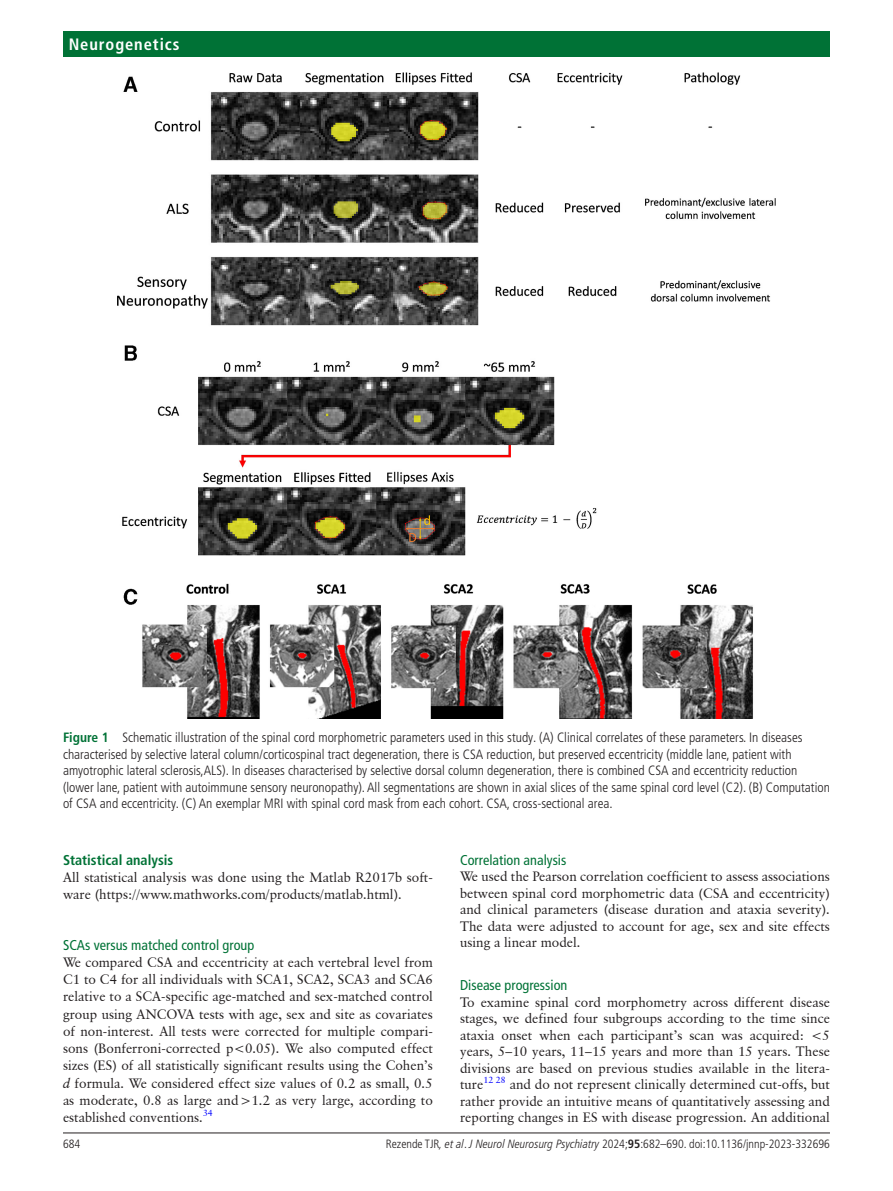
<style>
.page{position:relative;width:893px;height:1191px;background:#fff}
.page>*{position:absolute;margin:0;border:0;box-sizing:border-box;transform-origin:0 0}
.t1{font:700 condensed 16.5px "Frutiger LT Pro";letter-spacing:.055em;color:#fff}
.t2{font:condensed 14.25px "Frutiger LT Pro";color:#007236}
.t3{font:700 condensed 14.25px "Frutiger LT Pro";color:#007236}
.t4{font:13.5px/16.5px "Classical Garamond BT";color:#231f20;text-align:justify}
.t5{font:300 condensed 13.5px/16.5px "Frutiger LT Pro";color:#231f20}
.t6{font:300 condensed 12px "Frutiger LT Pro";color:#231f20}
.s1{font-weight:700;color:#007236}
.s2{font-style:italic}
.s3{font-weight:700}
</style>
<div class="page">
<hr style="left:63px;top:1132px;width:767px;height:1px;background:#231f20">
<div style="left:63px;top:31px;width:767px;height:25px;background:#007236"></div>
<img style="left:117px;top:72px;width:659px;height:646px">
<p class="t1" style="left:69px;top:34px;width:112px">Neurogenetics</p>
<p class="t5" style="left:63px;top:729px;width:768px"><span class="s1">Figure 1</span> Schematic illustration of the spinal cord morphometric parameters used in this study. (A) Clinical correlates of these parameters. In diseases characterised by selective lateral column/corticospinal tract degeneration, there is CSA reduction, but preserved eccentricity (middle lane, patient with amyotrophic lateral sclerosis,ALS). In diseases characterised by selective dorsal column degeneration, there is combined CSA and eccentricity reduction (lower lane, patient with autoimmune sensory neuronopathy). All segmentations are shown in axial slices of the same spinal cord level (C2). (B) Computation of CSA and eccentricity. (C) An exemplar MRI with spinal cord mask from each cohort. CSA, cross-sectional area.</p>
<p class="t3" style="left:63px;top:851px;width:112px">Statistical analysis</p>
<p class="t4" style="left:63px;top:868px;width:371px;line-height:17.2px">All statistical analysis was done using the Matlab R2017b soft&shy;ware (https://www.mathworks.com/products/matlab.html).</p>
<p class="t2" style="left:63px;top:936px;width:193px">SCAs versus matched control group</p>
<p class="t4" style="left:63px;top:953px;width:371px;line-height:17.2px">We compared CSA and eccentricity at each vertebral level from C1 to C4 for all individuals with SCA1, SCA2, SCA3 and SCA6 relative to a SCA-specific age-matched and sex-matched control group using ANCOVA tests with age, sex and site as covariates of non-interest. All tests were corrected for multiple compari&shy;sons (Bonferroni-corrected p&lt;0.05). We also computed effect sizes (ES) of all statistically significant results using the Cohen’s <span class="s2">d</span> formula. We considered effect size values of 0.2 as small, 0.5 as moderate, 0.8 as large and&gt;1.2 as very large, according to established conventions.<sup>34</sup></p>
<p class="t2" style="left:460px;top:851px;width:108px">Correlation analysis</p>
<p class="t4" style="left:460px;top:868px;width:371px">We used the Pearson correlation coefficient to assess associations between spinal cord morphometric data (CSA and eccentricity) and clinical parameters (disease duration and ataxia severity).<br>The data were adjusted to account for age, sex and site effects using a linear model.</p>
<p class="t2" style="left:460px;top:976px;width:109px">Disease progression</p>
<p class="t4" style="left:460px;top:993px;width:371px">To examine spinal cord morphometry across different disease stages, we defined four subgroups according to the time since ataxia onset when each participant’s scan was acquired: &lt;5 years, 5–10 years, 11–15 years and more than 15 years. These divisions are based on previous studies available in the litera&shy;ture<sup>12</sup> <sup>28</sup> and do not represent clinically determined cut-offs, but rather provide an intuitive means of quantitatively assessing and reporting changes in ES with disease progression. An additional</p>
<p class="t6" style="left:63px;top:1136px;width:19px">684</p>
<p class="t6" style="left:386px;top:1136px;width:446px">Rezende TJR<span class="s2">, et al</span>. <span class="s2">J Neurol Neurosurg Psychiatry</span> 2024;<span class="s3">95</span>:682–690. doi:10.1136/jnnp-2023-332696</p>
</div>
